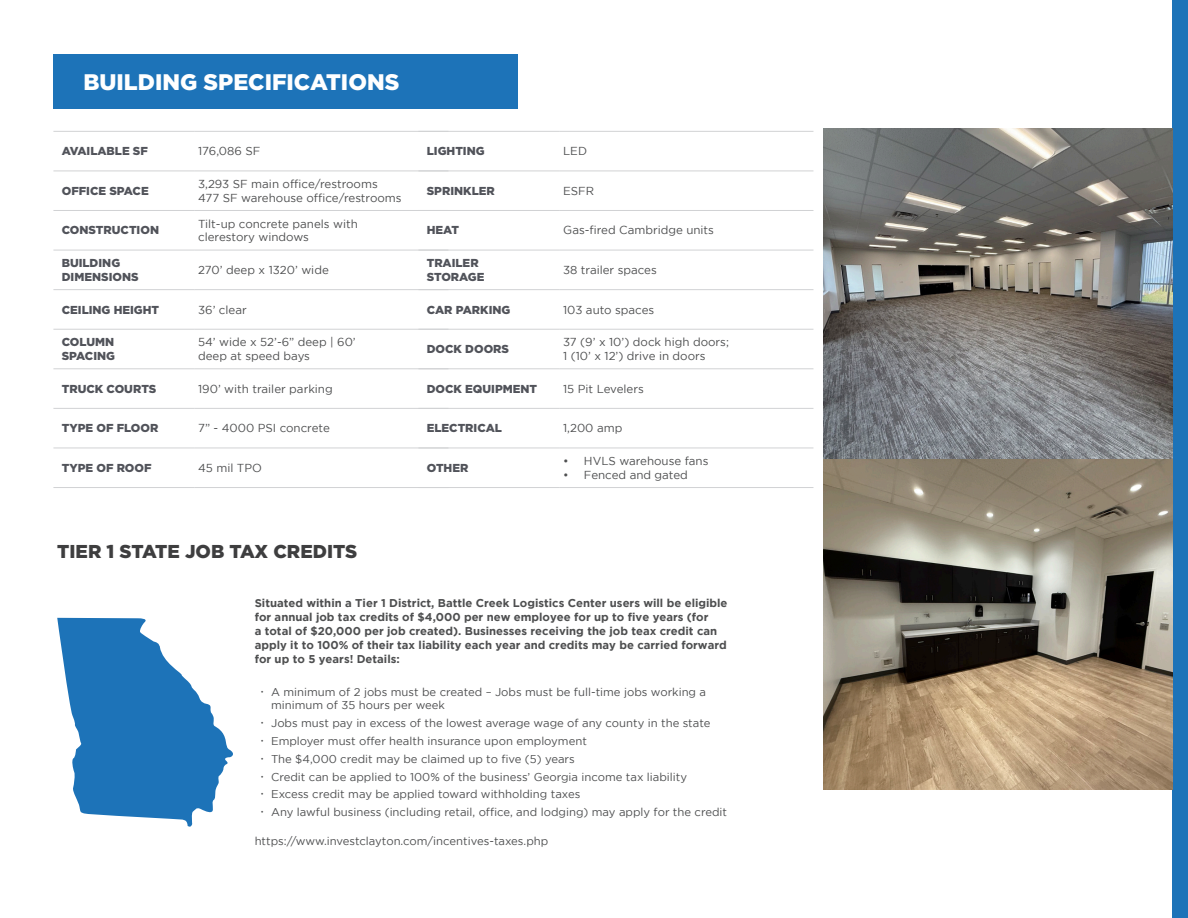
<style>
.page{position:relative;width:1188px;height:918px;background:#fff}
.page>*{position:absolute;margin:0;border:0;box-sizing:border-box;transform-origin:0 0}
.t1{font:900 22.5px "Gotham";color:#fff}
.t2{font:900 18.6px "Gotham";color:#3e3e3f}
.t3{font:11.55px/13.8px "Gotham";color:#4e4f50}
.t4{font:900 11.55px/13.8px "Gotham";color:#51535a}
.t5{font:900 11.55px "Gotham";color:#52545b}
.t6{font:11.25px/13.6px "Gotham";color:#4e4f50}
.t7{font:700 11.25px/14.1px "Gotham";color:#4e4f50}
</style>
<div class="page">
<div style="left:53px;top:54px;width:464px;height:55px;background:#1d73b8"></div>
<hr style="left:53px;top:210px;width:142px;height:1px;background:#d1d2d4">
<hr style="left:195px;top:210px;width:253px;height:1px;background:#d1d2d4">
<hr style="left:53px;top:250px;width:142px;height:1px;background:#d1d2d4">
<hr style="left:195px;top:250px;width:253px;height:1px;background:#d1d2d4">
<hr style="left:53px;top:289px;width:142px;height:1px;background:#d1d2d4">
<hr style="left:195px;top:289px;width:253px;height:1px;background:#d1d2d4">
<hr style="left:53px;top:329px;width:142px;height:1px;background:#d1d2d4">
<hr style="left:195px;top:329px;width:253px;height:1px;background:#d1d2d4">
<hr style="left:53px;top:369px;width:142px;height:1px;background:#d1d2d4">
<hr style="left:195px;top:369px;width:253px;height:1px;background:#d1d2d4">
<hr style="left:53px;top:408px;width:142px;height:1px;background:#d1d2d4">
<hr style="left:195px;top:408px;width:253px;height:1px;background:#d1d2d4">
<hr style="left:53px;top:448px;width:142px;height:1px;background:#d1d2d4">
<hr style="left:195px;top:448px;width:253px;height:1px;background:#d1d2d4">
<hr style="left:53px;top:487px;width:142px;height:1px;background:#d1d2d4">
<hr style="left:195px;top:487px;width:253px;height:1px;background:#d1d2d4">
<hr style="left:53px;top:131px;width:142px;height:1px;background:#d1d2d4">
<hr style="left:195px;top:131px;width:253px;height:1px;background:#d1d2d4">
<hr style="left:53px;top:171px;width:142px;height:1px;background:#d1d2d4">
<hr style="left:195px;top:171px;width:253px;height:1px;background:#d1d2d4">
<hr style="left:418px;top:131px;width:142px;height:1px;background:#d1d2d4">
<hr style="left:560px;top:131px;width:253px;height:1px;background:#d1d2d4">
<hr style="left:418px;top:171px;width:142px;height:1px;background:#d1d2d4">
<hr style="left:560px;top:171px;width:253px;height:1px;background:#d1d2d4">
<hr style="left:418px;top:210px;width:142px;height:1px;background:#d1d2d4">
<hr style="left:560px;top:210px;width:253px;height:1px;background:#d1d2d4">
<hr style="left:418px;top:250px;width:142px;height:1px;background:#d1d2d4">
<hr style="left:560px;top:250px;width:253px;height:1px;background:#d1d2d4">
<hr style="left:418px;top:289px;width:142px;height:1px;background:#d1d2d4">
<hr style="left:560px;top:289px;width:253px;height:1px;background:#d1d2d4">
<hr style="left:418px;top:329px;width:142px;height:1px;background:#d1d2d4">
<hr style="left:560px;top:329px;width:253px;height:1px;background:#d1d2d4">
<hr style="left:418px;top:369px;width:142px;height:1px;background:#d1d2d4">
<hr style="left:560px;top:369px;width:253px;height:1px;background:#d1d2d4">
<hr style="left:418px;top:408px;width:142px;height:1px;background:#d1d2d4">
<hr style="left:560px;top:408px;width:253px;height:1px;background:#d1d2d4">
<hr style="left:418px;top:448px;width:142px;height:1px;background:#d1d2d4">
<hr style="left:560px;top:448px;width:253px;height:1px;background:#d1d2d4">
<hr style="left:418px;top:487px;width:142px;height:1px;background:#d1d2d4">
<hr style="left:560px;top:487px;width:253px;height:1px;background:#d1d2d4">
<svg style="left:57px;top:618px;width:176px;height:209px"></svg>
<div style="left:1172px;top:0;width:16px;height:918px;background:#1d73b8"></div>
<img style="left:824px;top:129px;width:348px;height:660px">
<p class="t1" style="left:83px;top:69px;width:317px">BUILDING SPECIFICATIONS</p>
<p class="t5" style="left:62px;top:145px;width:88px">AVAILABLE SF</p>
<p class="t3" style="left:198px;top:144px;width:64px">176,086 SF</p>
<p class="t4" style="left:62px;top:184px;width:88px">OFFICE SPACE</p>
<p class="t3" style="left:198px;top:177px;width:205px">3,293 SF main office/restrooms<br>477 SF warehouse office/restrooms</p>
<p class="t4" style="left:62px;top:223px;width:99px">CONSTRUCTION</p>
<p class="t3" style="left:198px;top:216px;width:161px">Tilt-up concrete panels with clerestory windows</p>
<p class="t4" style="left:62px;top:256px;width:78px">BUILDING<br>DIMENSIONS</p>
<p class="t3" style="left:198px;top:263px;width:132px">270’ deep x 1320’ wide</p>
<p class="t4" style="left:62px;top:302px;width:99px">CEILING HEIGHT</p>
<p class="t3" style="left:198px;top:302px;width:50px">36’ clear</p>
<p class="t4" style="left:62px;top:335px;width:55px">COLUMN<br>SPACING</p>
<p class="t3" style="left:198px;top:335px;width:159px">54’ wide x 52’-6” deep | 60’</p>
<p class="t3" style="left:198px;top:349px;width:113px">deep at speed bays</p>
<p class="t4" style="left:62px;top:382px;width:96px">TRUCK COURTS</p>
<p class="t3" style="left:198px;top:382px;width:136px">190’ with trailer parking</p>
<p class="t4" style="left:62px;top:421px;width:98px">TYPE OF FLOOR</p>
<p class="t3" style="left:198px;top:421px;width:133px">7” - 4000 PSI concrete</p>
<p class="t4" style="left:62px;top:461px;width:91px">TYPE OF ROOF</p>
<p class="t3" style="left:198px;top:461px;width:65px">45 mil TPO</p>
<p class="t2" style="left:57px;top:541px;width:302px">TIER 1 STATE JOB TAX CREDITS</p>
<p class="t4" style="left:427px;top:144px;width:59px">LIGHTING</p>
<p class="t3" style="left:563px;top:144px;width:25px">LED</p>
<p class="t4" style="left:427px;top:184px;width:70px">SPRINKLER</p>
<p class="t3" style="left:563px;top:184px;width:33px">ESFR</p>
<p class="t4" style="left:427px;top:223px;width:34px">HEAT</p>
<p class="t3" style="left:563px;top:223px;width:152px">Gas-fired Cambridge units</p>
<p class="t4" style="left:427px;top:256px;width:59px">TRAILER<br>STORAGE</p>
<p class="t3" style="left:563px;top:263px;width:95px">38 trailer spaces</p>
<p class="t4" style="left:427px;top:302px;width:85px">CAR PARKING</p>
<p class="t3" style="left:563px;top:302px;width:93px">103 auto spaces</p>
<p class="t4" style="left:427px;top:342px;width:84px">DOCK DOORS</p>
<p class="t3" style="left:563px;top:335px;width:167px">37 (9’ x 10’) dock high doors;</p>
<p class="t3" style="left:563px;top:349px;width:144px">1 (10’ x 12’) drive in doors</p>
<p class="t4" style="left:427px;top:382px;width:112px">DOCK EQUIPMENT</p>
<p class="t3" style="left:563px;top:382px;width:82px">15 Pit Levelers</p>
<p class="t4" style="left:427px;top:421px;width:77px">ELECTRICAL</p>
<p class="t3" style="left:563px;top:421px;width:61px">1,200 amp</p>
<p class="t4" style="left:427px;top:461px;width:43px">OTHER</p>
<p class="t3" style="left:563px;top:454px;width:147px">• HVLS warehouse fans</p>
<p class="t3" style="left:563px;top:468px;width:126px">• Fenced and gated</p>
<p class="t7" style="left:255px;top:595px;width:474px">Situated within a Tier 1 District, Battle Creek Logistics Center users will be eligible for annual job tax credits of $4,000 per new employee for up to five years (for<br>a total of $20,000 per job created). Businesses receiving the job teax credit can apply it to 100% of their tax liability each year and credits may be carried forward for up to 5 years! Details:</p>
<p class="t6" style="left:271px;top:685px;width:437px">A minimum of 2 jobs must be created – Jobs must be full-time jobs working a minimum of 35 hours per week</p>
<p class="t6" style="left:271px;top:716px;width:441px">Jobs must pay in excess of the lowest average wage of any county in the state</p>
<p class="t6" style="left:271px;top:734px;width:317px">Employer must offer health insurance upon employment</p>
<p class="t6" style="left:271px;top:752px;width:305px">The $4,000 credit may be claimed up to five (5) years</p>
<p class="t6" style="left:271px;top:770px;width:418px">Credit can be applied to 100% of the business’ Georgia income tax liability</p>
<p class="t6" style="left:271px;top:787px;width:311px">Excess credit may be applied toward withholding taxes</p>
<p class="t6" style="left:271px;top:805px;width:458px">Any lawful business (including retail, office, and lodging) may apply for the credit</p>
<p class="t6" style="left:255px;top:834px;width:295px">https://www.investclayton.com/incentives-taxes.php</p>
</div>
